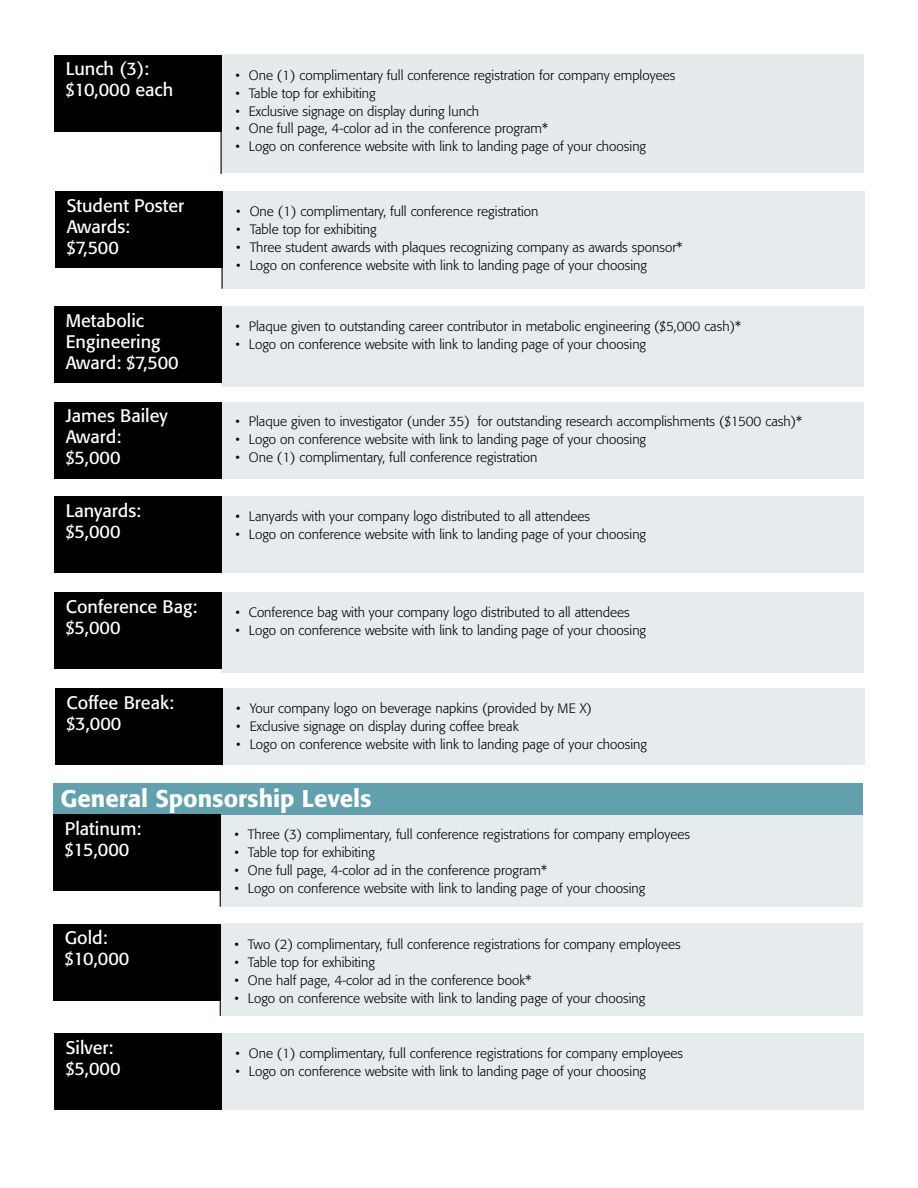
<style>
.page{position:relative;width:918px;height:1188px;background:#fff}
.page>*{position:absolute;margin:0;border:0;box-sizing:border-box;transform-origin:0 0}
.t1{font:500 24px "Formata";color:#fff}
.t2{font:18px/21px "Formata";color:#fff}
.t3{font:300 13.5px "Formata";color:#000}
</style>
<div class="page">
<div style="left:222px;top:306px;width:642px;height:81px;background:#e6ecee"></div>
<div style="left:54px;top:307px;width:168px;height:76px;background:#000"></div>
<div style="left:222px;top:402px;width:642px;height:76px;background:#e6ecee"></div>
<div style="left:54px;top:402px;width:168px;height:76px;background:#000"></div>
<div style="left:222px;top:497px;width:642px;height:76px;background:#e6ecee"></div>
<div style="left:54px;top:497px;width:168px;height:76px;background:#000"></div>
<div style="left:221px;top:814px;width:642px;height:93px;background:#e6ecee"></div>
<div style="left:53px;top:783px;width:810px;height:32px;background:#60a1ad"></div>
<div style="left:53px;top:815px;width:168px;height:76px;background:#000"></div>
<hr style="left:220px;top:815px;width:1px;height:92px;background:#000">
<div style="left:221px;top:924px;width:642px;height:92px;background:#e6ecee"></div>
<div style="left:53px;top:924px;width:168px;height:76px;background:#000"></div>
<hr style="left:220px;top:925px;width:1px;height:91px;background:#000">
<div style="left:222px;top:1034px;width:642px;height:76px;background:#e6ecee"></div>
<div style="left:54px;top:1034px;width:168px;height:76px;background:#000"></div>
<div style="left:223px;top:191px;width:642px;height:98px;background:#e6ecee"></div>
<div style="left:55px;top:192px;width:168px;height:76px;background:#000"></div>
<hr style="left:221px;top:192px;width:2px;height:97px;background:#000">
<div style="left:222px;top:593px;width:642px;height:80px;background:#e6ecee"></div>
<div style="left:54px;top:593px;width:168px;height:76px;background:#000"></div>
<div style="left:222px;top:55px;width:642px;height:118px;background:#e5ebec"></div>
<div style="left:54px;top:55px;width:168px;height:76px;background:#000"></div>
<hr style="left:221px;top:56px;width:1px;height:118px;background:#000">
<div style="left:222px;top:688px;width:643px;height:76px;background:#e6ecee"></div>
<div style="left:55px;top:688px;width:167px;height:76px;background:#000"></div>
<hr style="left:221px;top:689px;width:2px;height:75px;background:#000">
<h2 class="t2" style="left:66px;top:59px;width:109px">Lunch (3): $10,000 each</h2>
<h2 class="t2" style="left:67px;top:195px;width:119px">Student Poster<br>Awards: $7,500</h2>
<h2 class="t2" style="left:66px;top:310px;width:114px">Metabolic<br>Engineering<br>Award: $7,500</h2>
<h2 class="t2" style="left:66px;top:405px;width:104px">James Bailey<br>Award: $5,000</h2>
<h2 class="t2" style="left:66px;top:500px;width:77px">Lanyards: $5,000</h2>
<h2 class="t2" style="left:66px;top:596px;width:133px">Conference Bag: $5,000</h2>
<h2 class="t2" style="left:67px;top:692px;width:109px">Coffee Break: $3,000</h2>
<p class="t3" style="left:235px;top:67px;width:442px">• One (1) complimentary full conference registration for company employees</p>
<p class="t3" style="left:235px;top:85px;width:142px">• Table top for exhibiting</p>
<p class="t3" style="left:235px;top:103px;width:245px">• Exclusive signage on display during lunch</p>
<p class="t3" style="left:235px;top:121px;width:314px">• One full page, 4-color ad in the conference program*</p>
<p class="t3" style="left:235px;top:139px;width:412px">• Logo on conference website with link to landing page of your choosing</p>
<p class="t3" style="left:236px;top:203px;width:304px">• One (1) complimentary, full conference registration</p>
<p class="t3" style="left:236px;top:221px;width:142px">• Table top for exhibiting</p>
<p class="t3" style="left:236px;top:239px;width:447px">• Three student awards with plaques recognizing company as awards sponsor*</p>
<p class="t3" style="left:236px;top:257px;width:412px">• Logo on conference website with link to landing page of your choosing</p>
<p class="t3" style="left:235px;top:318px;width:507px">• Plaque given to outstanding career contributor in metabolic engineering ($5,000 cash)*</p>
<p class="t3" style="left:235px;top:336px;width:412px">• Logo on conference website with link to landing page of your choosing</p>
<p class="t3" style="left:235px;top:414px;width:568px">• Plaque given to investigator (under 35) for outstanding research accomplishments ($1500 cash)*</p>
<p class="t3" style="left:235px;top:432px;width:412px">• Logo on conference website with link to landing page of your choosing</p>
<p class="t3" style="left:235px;top:450px;width:304px">• One (1) complimentary, full conference registration</p>
<p class="t3" style="left:235px;top:509px;width:356px">• Lanyards with your company logo distributed to all attendees</p>
<p class="t3" style="left:235px;top:527px;width:412px">• Logo on conference website with link to landing page of your choosing</p>
<p class="t3" style="left:235px;top:604px;width:396px">• Conference bag with your company logo distributed to all attendees</p>
<p class="t3" style="left:235px;top:622px;width:412px">• Logo on conference website with link to landing page of your choosing</p>
<p class="t3" style="left:236px;top:700px;width:357px">• Your company logo on beverage napkins (provided by ME X)</p>
<p class="t3" style="left:236px;top:718px;width:284px">• Exclusive signage on display during coffee break</p>
<p class="t3" style="left:236px;top:736px;width:412px">• Logo on conference website with link to landing page of your choosing</p>
<h1 class="t1" style="left:60px;top:784px;width:313px">General Sponsorship Levels</h1>
<p class="t3" style="left:234px;top:827px;width:457px">• Three (3) complimentary, full conference registrations for company employees</p>
<p class="t3" style="left:234px;top:845px;width:142px">• Table top for exhibiting</p>
<p class="t3" style="left:234px;top:863px;width:314px">• One full page, 4-color ad in the conference program*</p>
<p class="t3" style="left:234px;top:881px;width:412px">• Logo on conference website with link to landing page of your choosing</p>
<h2 class="t2" style="left:65px;top:818px;width:78px">Platinum: $15,000</h2>
<h2 class="t2" style="left:65px;top:928px;width:66px">Gold: $10,000</h2>
<h2 class="t2" style="left:66px;top:1037px;width:56px">Silver: $5,000</h2>
<p class="t3" style="left:234px;top:936px;width:448px">• Two (2) complimentary, full conference registrations for company employees</p>
<p class="t3" style="left:234px;top:954px;width:142px">• Table top for exhibiting</p>
<p class="t3" style="left:234px;top:972px;width:298px">• One half page, 4-color ad in the conference book*</p>
<p class="t3" style="left:234px;top:990px;width:412px">• Logo on conference website with link to landing page of your choosing</p>
<p class="t3" style="left:235px;top:1045px;width:449px">• One (1) complimentary, full conference registrations for company employees</p>
<p class="t3" style="left:235px;top:1063px;width:412px">• Logo on conference website with link to landing page of your choosing</p>
</div>
